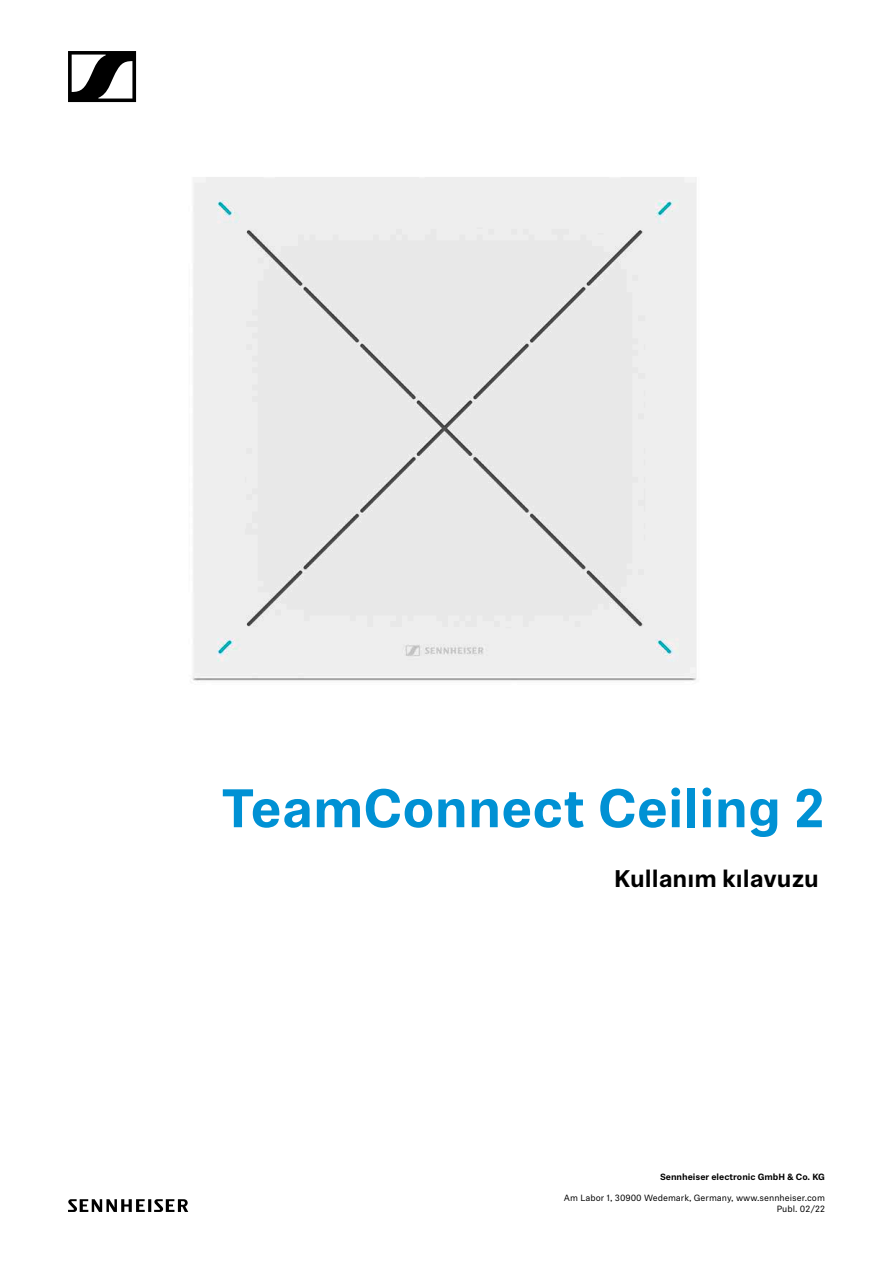
<style>
.page{position:relative;width:893px;height:1263px;background:#fff}
.page>*{position:absolute;margin:0;border:0;box-sizing:border-box;transform-origin:0 0}
.t1{font:700 54px "Sennheiser Neue";color:#0091d4}
.t2{font:700 24px "Sennheiser Neue";color:#000}
.t3{font:9px/10.8px "Sennheiser Neue";color:#000;text-align:right}
.t4{font:700 9px "Sennheiser Neue";color:#000}
</style>
<div class="page">
<img style="left:68px;top:51px;width:629px;height:630px">
<svg style="left:68px;top:1199px;width:120px;height:13px"></svg>
<svg style="left:68px;top:51px;width:68px;height:51px"></svg>
<h1 class="t1" style="left:222px;top:770px;width:605px">TeamConnect Ceiling 2</h1>
<h2 class="t2" style="left:614px;top:862px;width:206px">Kullanım kılavuzu</h2>
<p class="t4" style="left:660px;top:1170px;width:166px">Sennheiser electronic GmbH &amp; Co. KG</p>
<p class="t3" style="left:564px;top:1192px;width:263px">Am Labor 1, 30900 Wedemark, Germany, www.sennheiser.com<br>Publ. 02/22</p>
</div>
